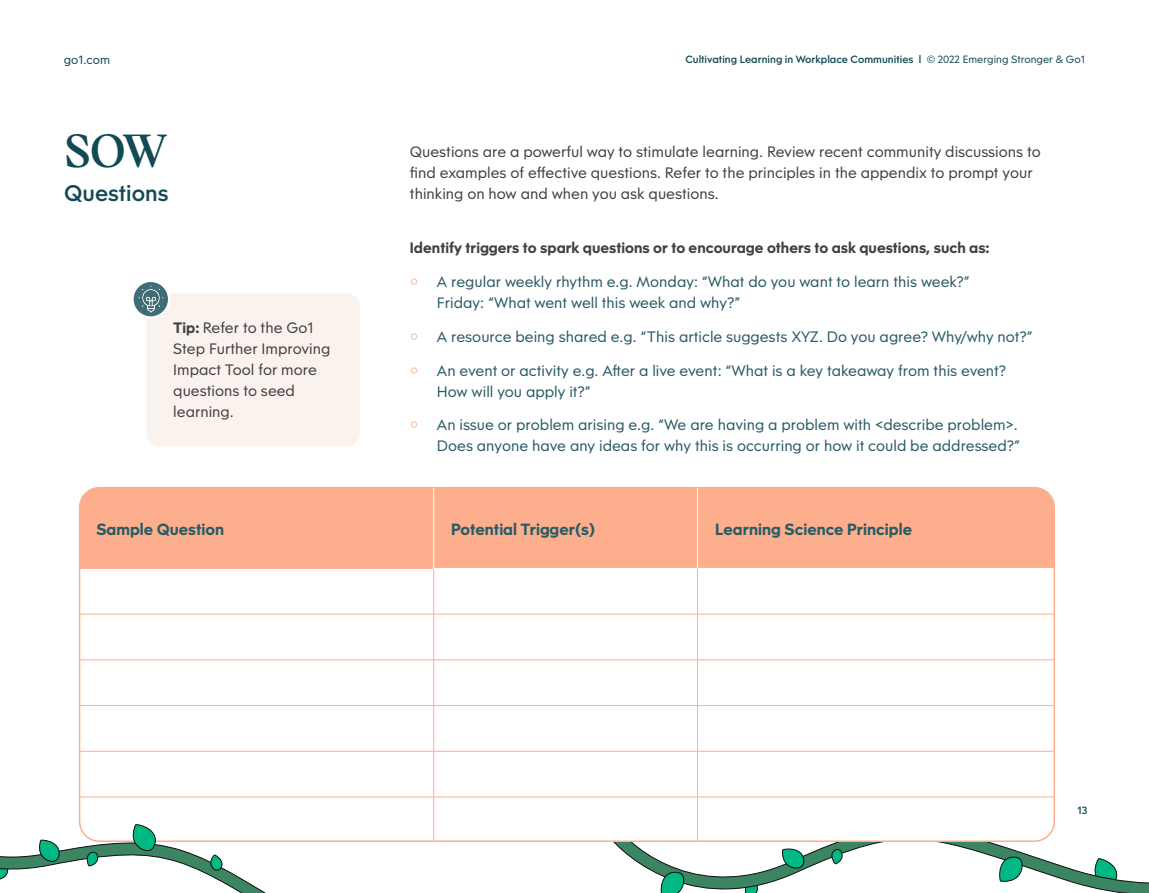
<style>
.page{position:relative;width:1149px;height:893px;background:#fff}
.page>*{position:absolute;margin:0;border:0;box-sizing:border-box;transform-origin:0 0}
.t1{font:600 45px "Victor Serif";color:#114954}
.t2{font:500 22.5px "Obelisc";color:#114954}
.t3{font:700 16.2px "Obelisc";color:#295b65}
.t4{font:15px/21px "Obelisc";color:#295b65}
.t5{font:15px/21px "Obelisc";color:#414042}
.t6{font:700 15px "Obelisc";color:#414042}
.t7{font:12px "Obelisc";color:#114954}
.t8{font:500 10.5px "Obelisc";color:#114954}
.s1{font-weight:400}
.s2{font-weight:700}
.s3{font-family:"Victor Serif";font-weight:600;font-size:16.5px;color:#fdaf8d}
</style>
<div class="page">
<svg style="left:613px;top:812px;width:535px;height:81px"></svg>
<div style="left:82px;top:488px;width:971px;height:80px;background:#fdaf8d"></div>
<svg style="left:82px;top:569px;width:971px;height:272px"></svg>
<hr style="left:80px;top:568px;width:353px;height:1px;background:#fdaf8d">
<hr style="left:433px;top:569px;width:1px;height:45px;background:#fdaf8d">
<hr style="left:697px;top:569px;width:1px;height:45px;background:#fdaf8d">
<hr style="left:80px;top:614px;width:353px;height:1px;background:#fdaf8d">
<hr style="left:433px;top:614px;width:264px;height:1px;background:#fdaf8d">
<hr style="left:433px;top:614px;width:1px;height:45px;background:#fdaf8d">
<hr style="left:697px;top:614px;width:356px;height:1px;background:#fdaf8d">
<hr style="left:697px;top:614px;width:1px;height:45px;background:#fdaf8d">
<hr style="left:80px;top:659px;width:353px;height:1px;background:#fdaf8d">
<hr style="left:433px;top:659px;width:264px;height:1px;background:#fdaf8d">
<hr style="left:433px;top:660px;width:1px;height:45px;background:#fdaf8d">
<hr style="left:697px;top:659px;width:356px;height:1px;background:#fdaf8d">
<hr style="left:697px;top:660px;width:1px;height:45px;background:#fdaf8d">
<hr style="left:80px;top:705px;width:353px;height:1px;background:#fdaf8d">
<hr style="left:433px;top:705px;width:264px;height:1px;background:#fdaf8d">
<hr style="left:433px;top:706px;width:1px;height:45px;background:#fdaf8d">
<hr style="left:697px;top:705px;width:356px;height:1px;background:#fdaf8d">
<hr style="left:697px;top:706px;width:1px;height:45px;background:#fdaf8d">
<hr style="left:80px;top:751px;width:353px;height:1px;background:#fdaf8d">
<hr style="left:433px;top:751px;width:264px;height:1px;background:#fdaf8d">
<hr style="left:433px;top:752px;width:1px;height:45px;background:#fdaf8d">
<hr style="left:697px;top:751px;width:356px;height:1px;background:#fdaf8d">
<hr style="left:697px;top:752px;width:1px;height:45px;background:#fdaf8d">
<hr style="left:433px;top:797px;width:264px;height:1px;background:#fdaf8d">
<hr style="left:697px;top:797px;width:356px;height:1px;background:#fdaf8d">
<hr style="left:697px;top:797px;width:1px;height:44px;background:#fdaf8d">
<hr style="left:433px;top:488px;width:1px;height:80px;background:#fff">
<hr style="left:697px;top:488px;width:1px;height:80px;background:#fff">
<div style="left:146px;top:293px;width:213px;height:153px;background:#faf2ed;border-radius:13px"></div>
<svg style="left:132px;top:281px;width:37px;height:36px"></svg>
<img style="left:138px;top:286px;width:25px;height:27px">
<div style="left:131px;top:280px;width:39px;height:39px;border:2px solid #fff;border-radius:50%"></div>
<svg style="left:0;top:772px;width:527px;height:121px"></svg>
<svg style="left:131px;top:824px;width:26px;height:27px"></svg>
<svg style="left:86px;top:852px;width:12px;height:14px"></svg>
<svg style="left:38px;top:840px;width:22px;height:22px"></svg>
<svg style="left:210px;top:854px;width:12px;height:17px"></svg>
<p class="t7" style="left:64px;top:51px;width:48px">go1.com</p>
<p class="t8" style="left:685px;top:51px;width:401px">Cultivating Learning in Workplace Communities l <span class="s1">© 2022 Emerging Stronger &amp; Go1</span></p>
<h1 class="t1" style="left:64px;top:118px;width:105px">SOW</h1>
<h2 class="t2" style="left:64px;top:177px;width:106px">Questions</h2>
<p class="t5" style="left:173px;top:317px;width:159px"><span class="s2">Tip:</span> Refer to the Go1<br>Step Further Improving<br>Impact Tool for more questions to seed learning.</p>
<p class="t5" style="left:410px;top:140px;width:632px">Questions are a powerful way to stimulate learning. Review recent community discussions to find examples of effective questions. Refer to the principles in the appendix to prompt your thinking on how and when you ask questions.</p>
<p class="t6" style="left:410px;top:237px;width:581px">Identify triggers to spark questions or to encourage others to ask questions, such as:</p>
<p class="t4" style="left:437px;top:270px;width:534px;text-indent:-27px"><span class="s3">•</span> A regular weekly rhythm e.g. Monday: “What do you want to learn this week?”<br>Friday: “What went well this week and why?”</p>
<p class="t4" style="left:410px;top:325px;width:624px"><span class="s3">•</span> A resource being shared e.g. “This article suggests XYZ. Do you agree? Why/why not?”</p>
<p class="t4" style="left:437px;top:359px;width:570px;text-indent:-27px"><span class="s3">•</span> An event or activity e.g. After a live event: “What is a key takeaway from this event?<br>How will you apply it?”</p>
<p class="t4" style="left:410px;top:414px;width:611px;text-align:right"><span class="s3">•</span> An issue or problem arising e.g. “We are having a problem with &lt;describe problem&gt;.<br>Does anyone have any ideas for why this is occurring or how it could be addressed?”</p>
<p class="t3" style="left:96px;top:518px;width:129px">Sample Question</p>
<p class="t3" style="left:451px;top:518px;width:145px">Potential Trigger(s)</p>
<p class="t3" style="left:715px;top:518px;width:198px">Learning Science Principle</p>
<p class="t8" style="left:1077px;top:802px;width:11px">13</p>
</div>
